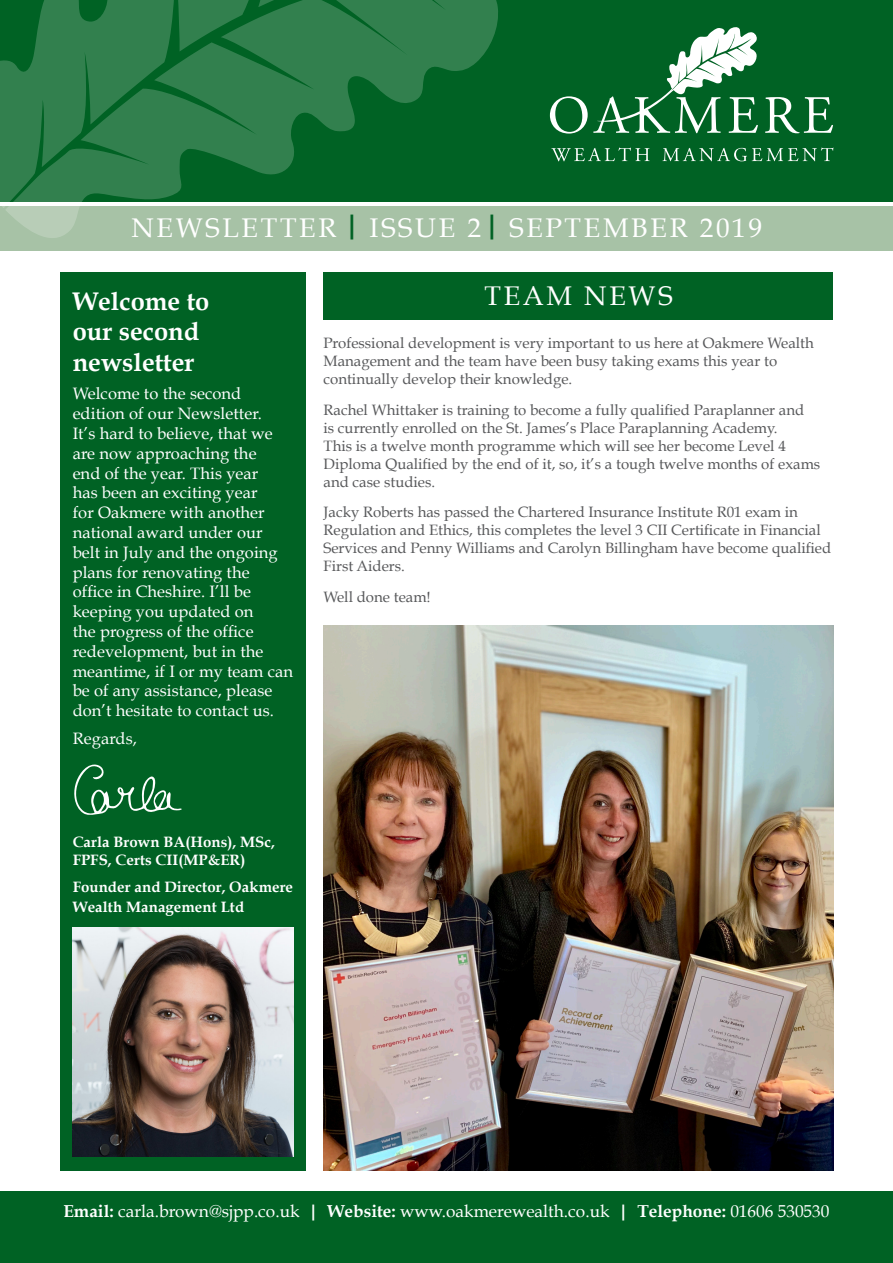
<style>
.page{position:relative;width:893px;height:1263px;background:#fff}
.page>*{position:absolute;margin:0;border:0;box-sizing:border-box;transform-origin:0 0}
.t1{font:27px "Book Antiqua";letter-spacing:.1em;color:#fff}
.t2{font:700 25.5px/30.6px "Book Antiqua";color:#fff}
.t3{font:17.25px "Book Antiqua";color:#fff}
.t4{font:16.5px/19.8px "Book Antiqua";letter-spacing:.005em;color:#fff}
.t5{font:15px/18px "Book Antiqua";color:#57585a}
.t6{font:700 15px/18px "Book Antiqua";letter-spacing:.005em;color:#fff}
.s1{font-weight:700;color:#006224}
.s2{font-weight:700}
</style>
<div class="page">
<div style="left:0;top:0;width:893px;height:201px;background:#006224"></div>
<div style="left:0;top:1191px;width:893px;height:72px;background:#006224"></div>
<div style="left:0;top:207px;width:893px;height:44px;background:#a7c2a6"></div>
<div style="left:60px;top:272px;width:245px;height:898px;background:#006224"></div>
<div style="left:323px;top:272px;width:510px;height:48px;background:#006224"></div>
<img style="left:73px;top:927px;width:220px;height:229px">
<img style="left:323px;top:625px;width:510px;height:545px">
<svg style="left:765px;top:97px;width:68px;height:36px"></svg>
<svg style="left:551px;top:147px;width:99px;height:14px"></svg>
<svg style="left:662px;top:147px;width:171px;height:14px"></svg>
<svg style="left:550px;top:27px;width:208px;height:107px"></svg>
<svg style="left:0;top:0;width:501px;height:238px;fill:#32804e"></svg>
<svg style="left:74px;top:764px;width:108px;height:51px"></svg>
<p class="t1" style="left:131px;top:211px;width:632px">NEWSLETTER <span class="s1">|</span> ISSUE 2<span class="s1">|</span> SEPTEMBER 2019</p>
<p class="t2" style="left:73px;top:286px;width:138px">Welcome to</p>
<p class="t1" style="left:484px;top:279px;width:190px">TEAM NEWS</p>
<p class="t2" style="left:73px;top:317px;width:128px">our second newsletter</p>
<p class="t4" style="left:73px;top:384px;width:222px">Welcome to the second edition of our Newsletter.<br>It’s hard to believe, that we are now approaching the<br>end of the year. This year<br>has been an exciting year<br>for Oakmere with another national award under our belt in July and the ongoing plans for renovating the office in Cheshire. I’ll be keeping you updated on<br>the progress of the office redevelopment, but in the meantime, if I or my team can be of any assistance, please don’t hesitate to contact us.</p>
<p class="t4" style="left:73px;top:729px;width:66px">Regards,</p>
<p class="t5" style="left:323px;top:334px;width:492px">Professional development is very important to us here at Oakmere Wealth<br>Management and the team have been busy taking exams this year to continually develop their knowledge.</p>
<p class="t5" style="left:323px;top:400px;width:498px">Rachel Whittaker is training to become a fully qualified Paraplanner and<br>is currently enrolled on the St. James’s Place Paraplanning Academy.<br>This is a twelve month programme which will see her become Level 4<br>Diploma Qualified by the end of it, so, it’s a tough twelve months of exams and case studies.</p>
<p class="t5" style="left:323px;top:503px;width:509px">Jacky Roberts has passed the Chartered Insurance Institute R01 exam in Regulation and Ethics, this completes the level 3 CII Certificate in Financial Services and Penny Williams and Carolyn Billingham have become qualified First Aiders.</p>
<p class="t5" style="left:323px;top:588px;width:109px">Well done team!</p>
<p class="t6" style="left:73px;top:833px;width:204px">Carla Brown BA(Hons), MSc,<br>FPFS, Certs CII(MP&amp;ER)</p>
<p class="t6" style="left:73px;top:877px;width:222px;line-height:19.8px">Founder and Director, Oakmere<br>Wealth Management Ltd</p>
<p class="t3" style="left:63px;top:1201px;width:768px"><span class="s2">Email:</span> carla.brown@sjpp.co.uk <span class="s2">| Website:</span> www.oakmerewealth.co.uk <span class="s2">| Telephone:</span> 01606 530530</p>
</div>
